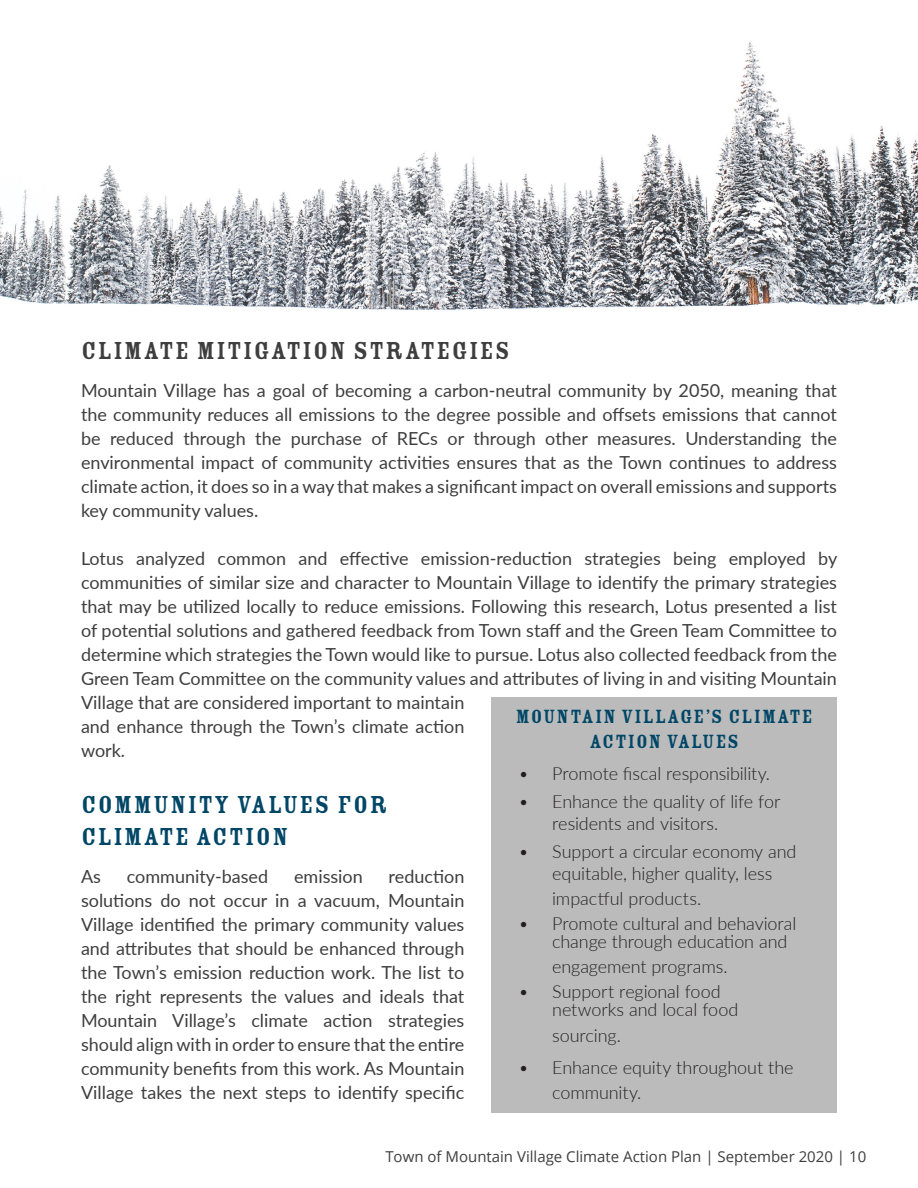
<style>
.page{position:relative;width:918px;height:1188px;background:#fff}
.page>*{position:absolute;margin:0;border:0;box-sizing:border-box;transform-origin:0 0}
.Heading_1{font:27px/32.4px "Rosewood Std Fill";letter-spacing:.05em;color:#004667}
.Heading_1-2{font:27px "Rosewood Std Fill";letter-spacing:.05em;color:#3e3e3f}
.Heading_1-3{font:21px/25.2px "Rosewood Std Fill";letter-spacing:.05em;color:#004667;text-align:center}
.Body{font:18px/24px "Lato";color:#3e3e3f;text-align:justify}
.t1{font:300 18px/21.6px "Lato";letter-spacing:-.005em;color:#231f20}
.t2{font:15px "Open Sans";color:#3e3e3f}
</style>
<div class="page">
<div style="left:491px;top:698px;width:346px;height:415px;background:#babbba"></div>
<img style="left:0;top:41px;width:918px;height:269px">
<p class="Heading_1-2" style="left:81px;top:336px;width:430px">CLIMATE MITIGATION STRATEGIES</p>
<p class="Body" style="left:81px;top:377px;width:758px">Mountain Village has a goal of becoming a carbon-neutral community by 2050, meaning that the community reduces all emissions to the degree possible and offsets emissions that cannot be reduced through the purchase of RECs or through other measures. Understanding the environmental impact of community activities ensures that as the Town continues to address climate action, it does so in a way that makes a significant impact on overall emissions and supports key community values.</p>
<p class="Body" style="left:81px;top:545px;width:758px;text-align:left">Lotus analyzed common and effective emission-reduction strategies being employed by communities of similar size and character to Mountain Village to identify the primary strategies that may be utilized locally to reduce emissions. Following this research, Lotus presented a list of potential solutions and gathered feedback from Town staff and the Green Team Committee to determine which strategies the Town would like to pursue. Lotus also collected feedback from the Green Team Committee on the community values and attributes of living in and visiting Mountain Village that are considered important to maintain<br>and enhance through the Town’s climate action<br>work.</p>
<p class="Heading_1" style="left:81px;top:788px;width:308px">COMMUNITY VALUES FOR<br>CLIMATE ACTION</p>
<p class="Body" style="left:81px;top:864px;width:21px">As</p>
<p class="Body" style="left:127px;top:864px;width:143px">community-based</p>
<p class="Body" style="left:294px;top:864px;width:70px">emission</p>
<p class="Heading_1-3" style="left:516px;top:704px;width:299px">MOUNTAIN VILLAGE’S CLIMATE<br>ACTION VALUES</p>
<p class="t1" style="left:518px;top:762px;width:253px">• Promote fiscal responsibility.</p>
<p class="t1" style="left:552px;top:790px;width:230px;text-indent:-34px">• Enhance the quality of life for residents and visitors.</p>
<p class="t1" style="left:518px;top:840px;width:280px;text-align:center">• Support a circular economy and equitable, higher quality, less</p>
<p class="t1" style="left:552px;top:887px;width:151px">impactful products.</p>
<p class="t1" style="left:552px;top:914px;width:246px;line-height:18px;text-indent:-34px">• Promote cultural and behavioral change through education and</p>
<p class="t1" style="left:552px;top:955px;width:177px">engagement programs.</p>
<p class="t1" style="left:552px;top:982px;width:188px;line-height:18px;text-indent:-34px">• Support regional food networks and local food</p>
<p class="t1" style="left:552px;top:1024px;width:70px">sourcing.</p>
<p class="t1" style="left:552px;top:1054px;width:243px;line-height:25.5px;text-indent:-34px">• Enhance equity throughout the community.</p>
<p class="Body" style="left:81px;top:864px;width:385px;text-indent:308px">reduction solutions do not occur in a vacuum, Mountain Village identified the primary community values and attributes that should be enhanced through the Town’s emission reduction work. The list to the right represents the values and ideals that Mountain Village’s climate action strategies should align with in order to ensure that the entire community benefits from this work. As Mountain Village takes the next steps to identify specific</p>
<p class="t2" style="left:385px;top:1146px;width:482px">Town of Mountain Village Climate Action Plan | September 2020 | 10</p>
</div>
